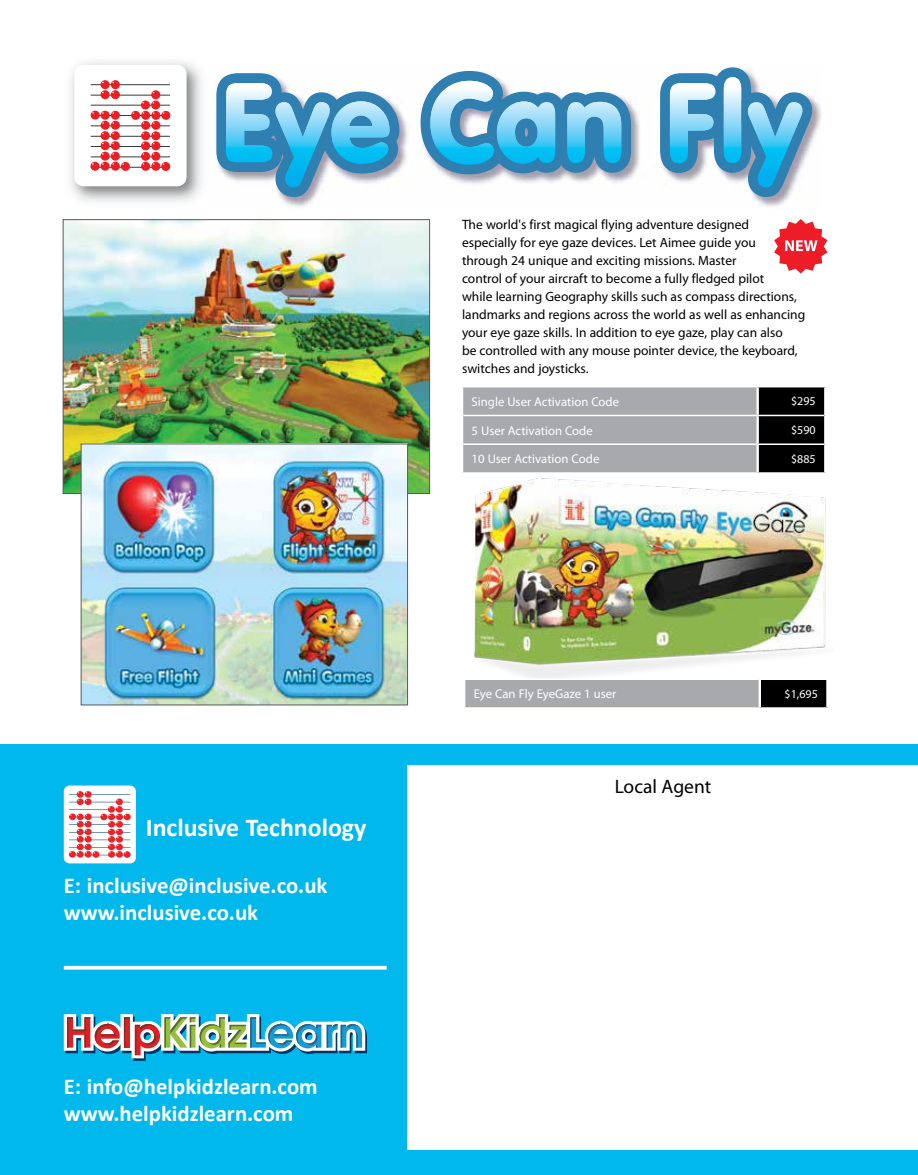
<style>
.page{position:relative;width:918px;height:1175px;background:#fff}
.page>*{position:absolute;margin:0;border:0;box-sizing:border-box;transform-origin:0 0}
.t1{font:700 25.8px "Calibri";color:#fff}
.t2{font:700 22.65px/27.5px "Calibri";color:#fff}
.t3{font:19.5px "Myriad Pro";color:#000}
.t4{font:13.5px/18px "Myriad Pro";color:#000}
.t5{font:12.75px "Myriad Pro";color:#fff}
.t6{font:12px "Myriad Pro";color:#fff}
</style>
<div class="page">
<div style="left:0;top:744px;width:918px;height:430px;background:#00b8ec"></div>
<img style="left:474px;top:478px;width:352px;height:200px">
<img style="left:65px;top:221px;width:363px;height:271px">
<svg style="left:774px;top:219px;width:53px;height:55px"></svg>
<div style="left:464px;top:679px;width:296px;height:29px;background:#a7a9ac"></div>
<div style="left:760px;top:679px;width:67px;height:29px;background:#000"></div>
<hr style="left:463px;top:680px;width:2px;height:27px;background:#fff">
<hr style="left:463px;top:678px;width:297px;height:2px;background:#fff">
<hr style="left:463px;top:707px;width:297px;height:1px;background:#fff">
<hr style="left:759px;top:680px;width:2px;height:27px;background:#fff">
<hr style="left:760px;top:678px;width:69px;height:2px;background:#fff">
<hr style="left:760px;top:707px;width:69px;height:1px;background:#fff">
<hr style="left:826px;top:680px;width:3px;height:27px;background:#fff">
<svg style="left:463px;top:387px;width:361px;height:85px;background:#8a8b8e"></svg>
<hr style="left:463px;top:415px;width:295px;height:1px;background:#fff">
<hr style="left:463px;top:443px;width:295px;height:2px;background:#fff">
<hr style="left:756px;top:387px;width:3px;height:28px;background:#fff">
<hr style="left:756px;top:416px;width:3px;height:27px;background:#fff">
<hr style="left:756px;top:445px;width:3px;height:27px;background:#fff">
<hr style="left:758px;top:415px;width:66px;height:1px;background:#fff">
<hr style="left:758px;top:443px;width:66px;height:2px;background:#fff">
<img style="left:83px;top:445px;width:323px;height:258px">
<div style="left:81px;top:443px;width:327px;height:262px;border:1px solid #58595b"></div>
<img style="left:280px;top:70px;width:541px;height:137px">
<svg style="left:216px;top:73px;width:183px;height:124px"></svg>
<svg style="left:421px;top:71px;width:210px;height:103px"></svg>
<svg style="left:660px;top:67px;width:152px;height:130px"></svg>
<img style="left:70px;top:61px;width:132px;height:141px">
<div style="left:74px;top:65px;width:113px;height:121px;background:#fff;border-radius:9px"></div>
<hr style="left:91px;top:84px;width:79px;height:1px;background:#000">
<hr style="left:91px;top:95px;width:79px;height:1px;background:#000">
<hr style="left:91px;top:105px;width:79px;height:1px;background:#000">
<hr style="left:91px;top:115px;width:79px;height:1px;background:#000">
<hr style="left:91px;top:125px;width:79px;height:1px;background:#000">
<hr style="left:91px;top:136px;width:79px;height:1px;background:#000">
<hr style="left:91px;top:146px;width:79px;height:1px;background:#000">
<hr style="left:91px;top:156px;width:79px;height:1px;background:#000">
<hr style="left:91px;top:167px;width:79px;height:1px;background:#000">
<svg style="left:111px;top:80px;width:9px;height:9px"></svg>
<div style="left:101px;top:80px;width:9px;height:9px;background:#ed1d24;border-radius:50%"></div>
<svg style="left:111px;top:90px;width:9px;height:9px"></svg>
<svg style="left:101px;top:90px;width:9px;height:9px"></svg>
<div style="left:111px;top:111px;width:9px;height:9px;background:#ed1d24;border-radius:50%"></div>
<svg style="left:101px;top:111px;width:9px;height:9px"></svg>
<div style="left:111px;top:121px;width:9px;height:9px;background:#ed1d24;border-radius:50%"></div>
<div style="left:101px;top:121px;width:9px;height:9px;background:#ed1d24;border-radius:50%"></div>
<div style="left:111px;top:131px;width:9px;height:9px;background:#ed1d24;border-radius:50%"></div>
<svg style="left:101px;top:131px;width:9px;height:9px"></svg>
<div style="left:111px;top:141px;width:9px;height:9px;background:#ed1d24;border-radius:50%"></div>
<svg style="left:101px;top:141px;width:9px;height:9px"></svg>
<div style="left:111px;top:152px;width:9px;height:9px;background:#ed1d24;border-radius:50%"></div>
<svg style="left:101px;top:152px;width:9px;height:9px"></svg>
<div style="left:111px;top:162px;width:9px;height:9px;background:#ed1d24;border-radius:50%"></div>
<svg style="left:101px;top:162px;width:9px;height:9px"></svg>
<div style="left:151px;top:111px;width:9px;height:9px;background:#ed1d24;border-radius:50%"></div>
<svg style="left:141px;top:111px;width:9px;height:9px"></svg>
<div style="left:151px;top:121px;width:9px;height:9px;background:#ed1d24;border-radius:50%"></div>
<svg style="left:141px;top:121px;width:9px;height:9px"></svg>
<svg style="left:151px;top:131px;width:9px;height:9px"></svg>
<svg style="left:141px;top:131px;width:9px;height:9px"></svg>
<svg style="left:151px;top:141px;width:9px;height:9px"></svg>
<svg style="left:141px;top:141px;width:9px;height:9px"></svg>
<div style="left:151px;top:152px;width:9px;height:9px;background:#ed1d24;border-radius:50%"></div>
<div style="left:141px;top:152px;width:9px;height:9px;background:#ed1d24;border-radius:50%"></div>
<div style="left:151px;top:162px;width:9px;height:9px;background:#ed1d24;border-radius:50%"></div>
<svg style="left:141px;top:162px;width:9px;height:9px"></svg>
<div style="left:151px;top:101px;width:9px;height:8px;background:#ed1d24;border-radius:50%"></div>
<div style="left:141px;top:101px;width:9px;height:8px;background:#ed1d24;border-radius:50%"></div>
<svg style="left:91px;top:111px;width:9px;height:9px"></svg>
<svg style="left:90px;top:162px;width:10px;height:9px"></svg>
<svg style="left:151px;top:90px;width:9px;height:9px"></svg>
<div style="left:121px;top:162px;width:9px;height:9px;background:#ed1d24;border-radius:50%"></div>
<svg style="left:161px;top:162px;width:9px;height:9px"></svg>
<svg style="left:131px;top:111px;width:9px;height:9px"></svg>
<div style="left:161px;top:111px;width:9px;height:9px;background:#ed1d24;border-radius:50%"></div>
<div style="left:408px;top:764px;width:510px;height:385px;background:#fff"></div>
<div style="left:64px;top:785px;width:72px;height:78px;background:#fff;border-radius:6px"></div>
<div style="left:85px;top:851px;width:7px;height:6px;background:#eb2227;border-radius:50%"></div>
<div style="left:77px;top:851px;width:7px;height:6px;background:#eb2227;border-radius:50%"></div>
<div style="left:116px;top:851px;width:7px;height:6px;background:#eb2227;border-radius:50%"></div>
<div style="left:108px;top:851px;width:7px;height:6px;background:#eb2227;border-radius:50%"></div>
<div style="left:69px;top:851px;width:7px;height:6px;background:#eb2227;border-radius:50%"></div>
<div style="left:92px;top:851px;width:7px;height:6px;background:#eb2227;border-radius:50%"></div>
<div style="left:124px;top:851px;width:7px;height:6px;background:#eb2227;border-radius:50%"></div>
<svg style="left:69px;top:792px;width:61px;height:63px"></svg>
<svg style="left:64px;top:1014px;width:303px;height:46px"></svg>
<svg style="left:64px;top:965px;width:323px;height:4px"></svg>
<h1 class="t1" style="left:146px;top:810px;width:222px">Inclusive Technology</h1>
<h2 class="t2" style="left:64px;top:871px;width:265px">E: inclusive@inclusive.co.uk www.inclusive.co.uk</h2>
<h2 class="t2" style="left:64px;top:1072px;width:255px">E: info@helpkidzlearn.com www.helpkidzlearn.com</h2>
<p class="t4" style="left:462px;top:215px;width:345px">The world's first magical flying adventure designed especially for eye gaze devices. Let Aimee guide you through 24 unique and exciting missions. Master<br>control of your aircraft to become a fully fledged pilot<br>while learning Geography skills such as compass directions, landmarks and regions across the world as well as enhancing your eye gaze skills. In addition to eye gaze, play can also<br>be controlled with any mouse pointer device, the keyboard, switches and joysticks.</p>
<p class="t5" style="left:472px;top:394px;width:149px">Single User Activation Code</p>
<p class="t6" style="left:791px;top:394px;width:26px">$295</p>
<p class="t5" style="left:472px;top:422px;width:123px">5 User Activation Code</p>
<p class="t6" style="left:791px;top:422px;width:26px">$590</p>
<p class="t5" style="left:472px;top:451px;width:129px">10 User Activation Code</p>
<p class="t6" style="left:791px;top:451px;width:26px">$885</p>
<p class="t5" style="left:474px;top:686px;width:144px">Eye Can Fly EyeGaze 1 user</p>
<p class="t6" style="left:785px;top:686px;width:35px">$1,695</p>
<h3 class="t3" style="left:615px;top:774px;width:98px">Local Agent</h3>
</div>
